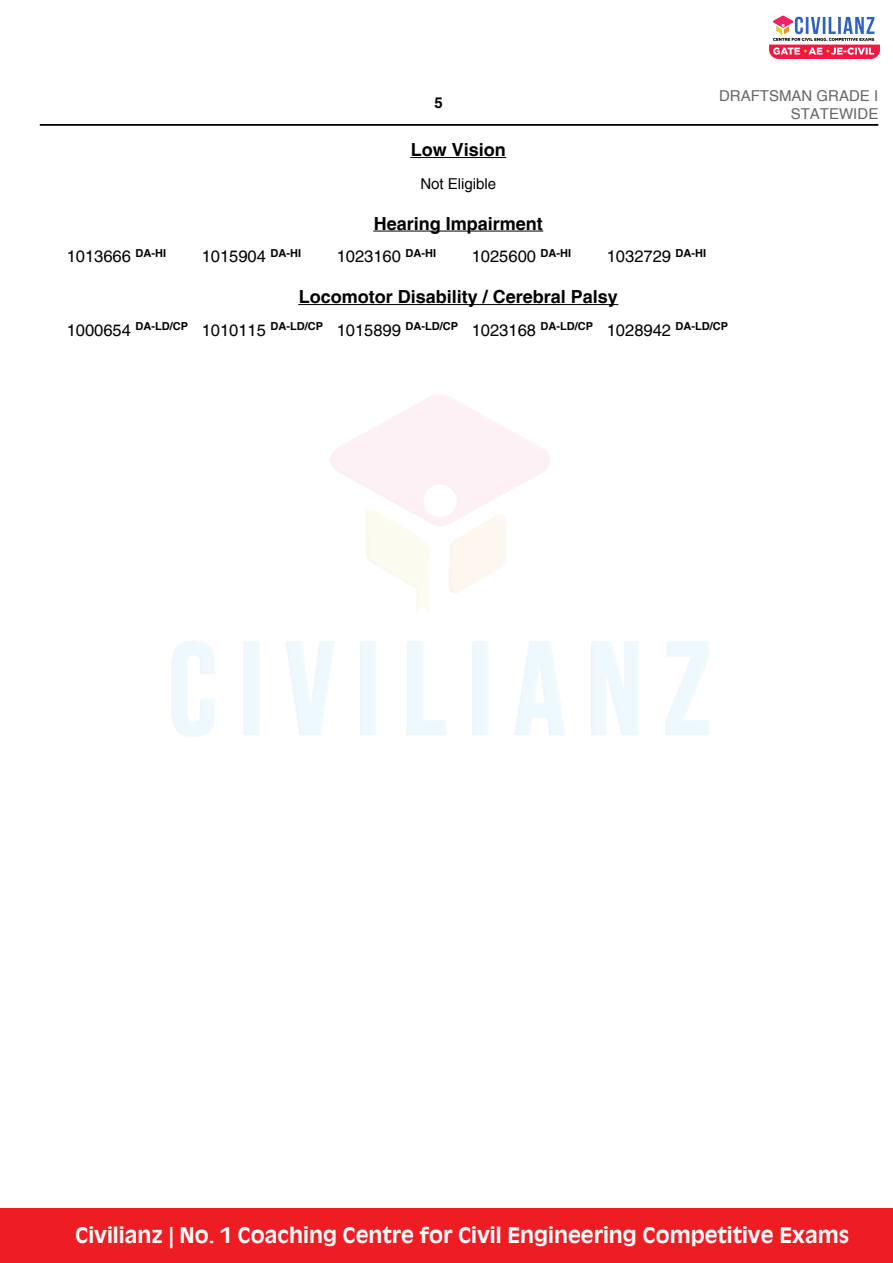
<style>
.page{position:relative;width:893px;height:1263px;background:#fff}
.page>*{position:absolute;margin:0;border:0;box-sizing:border-box;transform-origin:0 0}
.t1{font:700 21px "Antique Olive";color:#fff}
.t2{font:700 18px "Helvetica";color:#000}
.t3{font:16.5px "Helvetica";color:#000}
.t4{font:15px/17.4px "Helvetica";color:#666;text-align:right}
.t5{font:15px "Helvetica";color:#000}
.t6{font:700 15px "Helvetica";color:#000}
.t7{font:700 10.95px "Helvetica";color:#000}
.s1{font-weight:400;font-size:16.5px}
</style>
<div class="page">
<img style="left:770px;top:15px;width:109px;height:43px">
<div style="left:0;top:1209px;width:893px;height:54px;background:#ee1d23"></div>
<hr style="left:40px;top:124px;width:838px;height:2px;background:#000">
<hr style="left:411px;top:157px;width:95px;height:1px;background:#000">
<hr style="left:374px;top:231px;width:169px;height:1px;background:#000">
<hr style="left:299px;top:304px;width:319px;height:1px;background:#000">
<h3 class="t6" style="left:435px;top:93px;width:10px">5</h3>
<h3 class="t4" style="left:719px;top:87px;width:161px">DRAFTSMAN GRADE I<br>STATEWIDE</h3>
<h2 class="t2" style="left:411px;top:139px;width:97px">Low Vision</h2>
<h3 class="t5" style="left:420px;top:175px;width:77px">Not Eligible</h3>
<h2 class="t2" style="left:374px;top:212px;width:171px">Hearing Impairment</h2>
<h3 class="t3" style="left:67px;top:247px;width:101px">1013666 <sup>DA-HI</sup></h3>
<h3 class="t3" style="left:202px;top:247px;width:101px">1015904 <sup>DA-HI</sup></h3>
<h3 class="t3" style="left:337px;top:247px;width:101px">1023160 <sup>DA-HI</sup></h3>
<h3 class="t3" style="left:472px;top:247px;width:101px">1025600 <sup>DA-HI</sup></h3>
<h3 class="t3" style="left:607px;top:247px;width:101px">1032729 <sup>DA-HI</sup></h3>
<h2 class="t2" style="left:299px;top:286px;width:321px">Locomotor Disability / Cerebral Palsy</h2>
<p class="t7" style="left:67px;top:320px;width:663px"><span class="s1">1000654</span> DA-LD/CP <span class="s1">1010115</span> DA-LD/CP <span class="s1">1015899</span> DA-LD/CP <span class="s1">1023168</span> DA-LD/CP <span class="s1">1028942</span> DA-LD/CP</p>
<h1 class="t1" style="left:76px;top:1222px;width:775px">Civilianz | No. 1 Coaching Centre for Civil Engineering Competitive Exams</h1>
</div>
